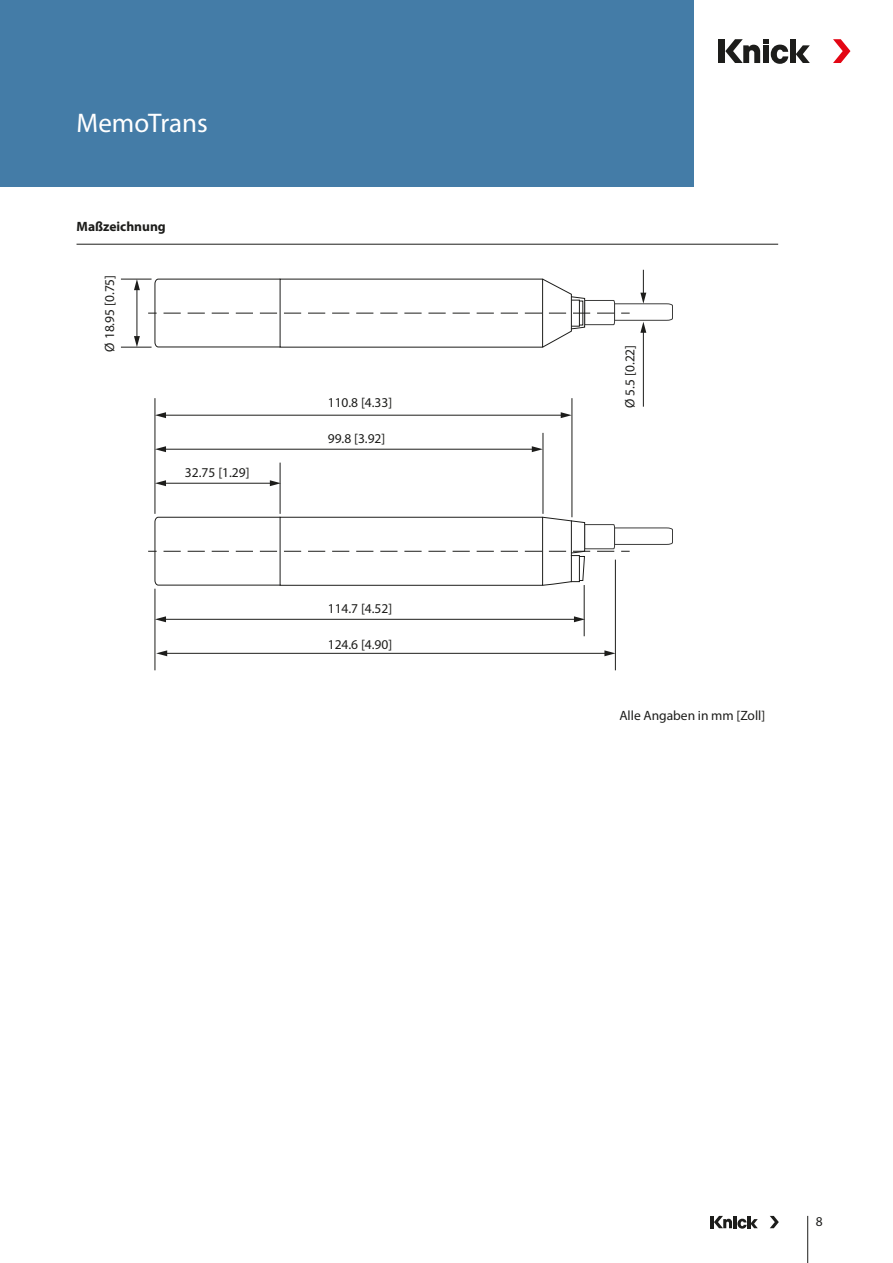
<style>
.page{position:relative;width:893px;height:1263px;background:#fff}
.page>*{position:absolute;margin:0;border:0;box-sizing:border-box;transform-origin:0 0}
.Headline{font:27px "Myriad Pro";color:#fff}
.Text{font:13.5px "Myriad Pro";color:#1d1d1b}
.Tabelle_Text{font:13.5px "Myriad Pro";color:#1d1d1b}
.Tabelle_Headline{font:700 13.5px "Myriad Pro";color:#1d1d1b}
</style>
<div class="page">
<div style="left:0;top:0;width:693px;height:187px;background:#447ca7"></div>
<div style="left:719px;top:39px;width:6px;height:24px;background:#1d1d1b"></div>
<div style="left:790px;top:39px;width:6px;height:24px;background:#1d1d1b"></div>
<svg style="left:796px;top:45px;width:14px;height:18px"></svg>
<svg style="left:833px;top:39px;width:17px;height:24px"></svg>
<svg style="left:725px;top:39px;width:63px;height:25px"></svg>
<hr style="left:807px;top:1216px;width:1px;height:47px;background:#1d1d1b">
<hr style="left:710px;top:1216px;width:4px;height:12px;background:#1d1d1b">
<svg style="left:770px;top:1216px;width:9px;height:12px"></svg>
<svg style="left:714px;top:1216px;width:44px;height:12px"></svg>
<hr style="left:164px;top:415px;width:399px;height:1px;background:#1d1d1b">
<svg style="left:156px;top:412px;width:10px;height:6px"></svg>
<svg style="left:561px;top:412px;width:11px;height:6px"></svg>
<svg style="left:148px;top:516px;width:525px;height:70px"></svg>
<hr style="left:164px;top:449px;width:370px;height:1px;background:#1d1d1b">
<svg style="left:156px;top:446px;width:10px;height:6px"></svg>
<svg style="left:532px;top:446px;width:11px;height:6px"></svg>
<hr style="left:164px;top:483px;width:108px;height:1px;background:#1d1d1b">
<svg style="left:156px;top:480px;width:10px;height:6px"></svg>
<svg style="left:270px;top:480px;width:10px;height:6px"></svg>
<hr style="left:165px;top:653px;width:441px;height:1px;background:#1d1d1b">
<svg style="left:156px;top:650px;width:11px;height:6px"></svg>
<svg style="left:604px;top:650px;width:11px;height:6px"></svg>
<hr style="left:164px;top:619px;width:412px;height:1px;background:#1d1d1b">
<svg style="left:156px;top:616px;width:10px;height:6px"></svg>
<svg style="left:574px;top:616px;width:10px;height:6px"></svg>
<hr style="left:155px;top:398px;width:1px;height:116px;background:#1d1d1b">
<hr style="left:155px;top:589px;width:1px;height:81px;background:#1d1d1b">
<hr style="left:280px;top:463px;width:1px;height:51px;background:#1d1d1b">
<hr style="left:584px;top:585px;width:1px;height:51px;background:#1d1d1b">
<hr style="left:615px;top:560px;width:1px;height:110px;background:#1d1d1b">
<hr style="left:543px;top:433px;width:1px;height:81px;background:#1d1d1b">
<hr style="left:572px;top:398px;width:1px;height:119px;background:#1d1d1b">
<hr style="left:137px;top:288px;width:1px;height:50px;background:#1d1d1b">
<svg style="left:134px;top:336px;width:6px;height:11px"></svg>
<svg style="left:134px;top:280px;width:6px;height:10px"></svg>
<hr style="left:121px;top:347px;width:31px;height:1px;background:#1d1d1b">
<hr style="left:121px;top:279px;width:31px;height:1px;background:#1d1d1b">
<hr style="left:643px;top:331px;width:1px;height:76px;background:#1d1d1b">
<svg style="left:148px;top:270px;width:525px;height:78px"></svg>
<hr style="left:77px;top:244px;width:701px;height:1px;background:#1d1d1b">
<p class="Headline" style="left:77px;top:106px;width:133px">MemoTrans</p>
<p class="Tabelle_Headline" style="left:77px;top:218px;width:91px">Maßzeichnung</p>
<p class="Text" style="left:101px;top:351px;width:78px;rotate:-90deg">Ø 18.95 [0.75]</p>
<p class="Text" style="left:185px;top:464px;width:66px">32.75 [1.29]</p>
<p class="Text" style="left:328px;top:394px;width:66px">110.8 [4.33]</p>
<p class="Text" style="left:328px;top:430px;width:59px">99.8 [3.92]</p>
<p class="Text" style="left:328px;top:600px;width:66px">114.7 [4.52]</p>
<p class="Text" style="left:328px;top:636px;width:66px">124.6 [4.90]</p>
<p class="Text" style="left:622px;top:408px;width:64px;rotate:-90deg">Ø 5.5 [0.22]</p>
<p class="Tabelle_Text" style="left:619px;top:707px;width:147px">Alle Angaben in mm [Zoll]</p>
<p class="Tabelle_Text" style="left:816px;top:1213px;width:8px">8</p>
</div>
